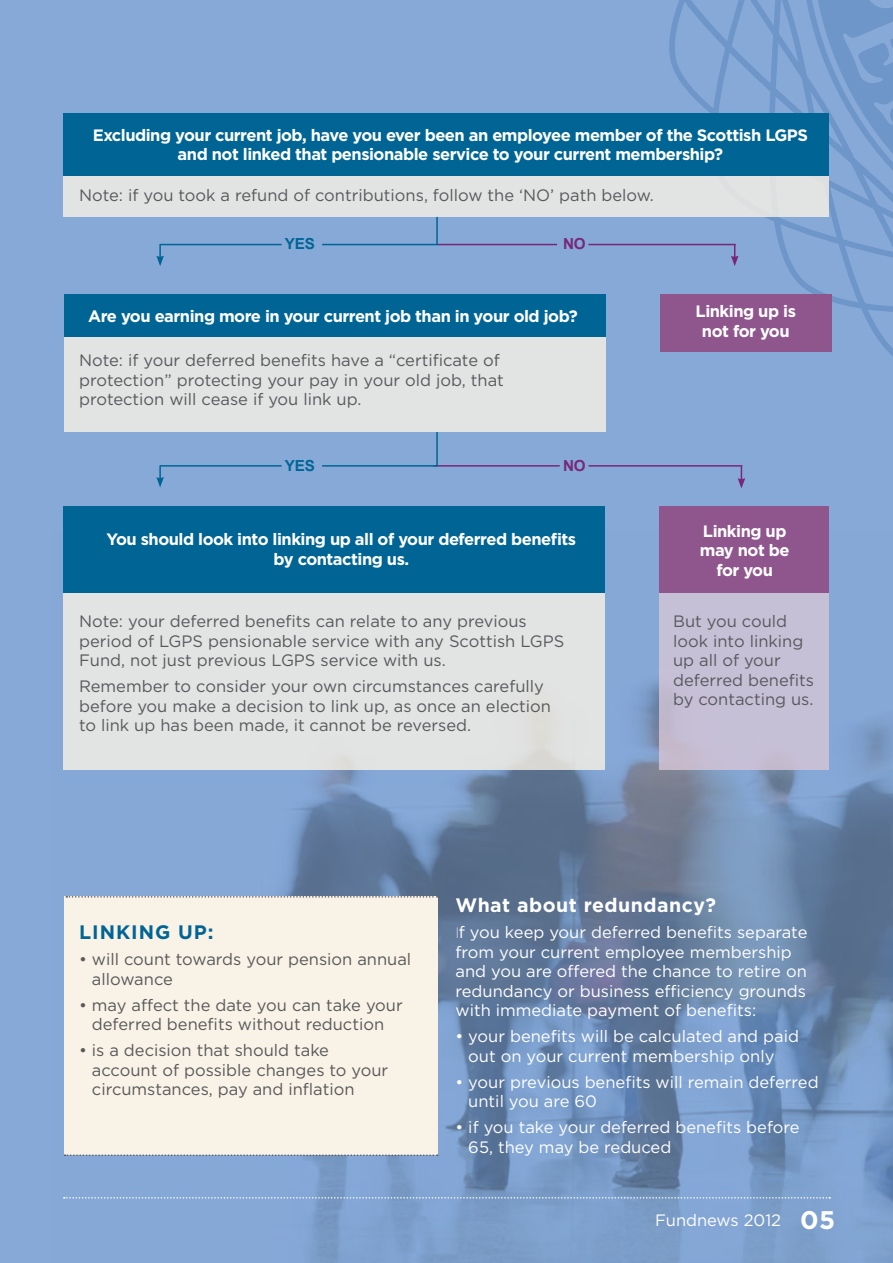
<style>
.page{position:relative;width:893px;height:1263px;background:#87a9d8}
.page>*{position:absolute;margin:0;border:0;box-sizing:border-box;transform-origin:0 0}
.t1{font:700 19.5px "Gotham";letter-spacing:.025em;color:#fff}
.t2{font:700 19.5px "Gotham";letter-spacing:.05em;color:#006594}
.t3{font:16.5px/19.5px "Gotham";color:#58595b}
.t4{font:16.5px/19.5px "Gotham";color:#fff}
.t5{font:700 16.5px/19.8px "Gotham";letter-spacing:-.03em;color:#fff;text-align:center}
.t6{font:700 15.3px "Arial";letter-spacing:-.01em;color:#006594}
.t7{font:700 15.3px "Arial";color:#782777}
.s1{font-weight:200;font-size:15.3px}
.s2{font-weight:700;font-size:25.5px}
</style>
<div class="page">
<img style="left:63px;top:531px;width:830px;height:732px">
<svg style="left:654px;top:0;width:239px;height:356px"></svg>
<svg style="left:64px;top:1197px;width:766px;height:1px"></svg>
<div style="left:660px;top:549px;width:169px;height:221px;background:#c6c0d7"></div>
<hr style="left:322px;top:244px;width:116px;height:1px;background:#006594">
<hr style="left:438px;top:244px;width:119px;height:1px;background:#782777">
<hr style="left:588px;top:244px;width:148px;height:1px;background:#782777">
<hr style="left:433px;top:465px;width:127px;height:2px;background:#782777">
<hr style="left:588px;top:465px;width:154px;height:2px;background:#782777">
<hr style="left:160px;top:244px;width:122px;height:1px;background:#006594">
<hr style="left:322px;top:465px;width:116px;height:2px;background:#006594">
<hr style="left:160px;top:465px;width:122px;height:2px;background:#006594">
<hr style="left:436px;top:216px;width:2px;height:28px;background:#006594">
<hr style="left:436px;top:432px;width:2px;height:34px;background:#006594">
<div style="left:64px;top:306px;width:542px;height:126px;background:#e2e3e3"></div>
<div style="left:64px;top:560px;width:541px;height:210px;background:#e2e3e3"></div>
<div style="left:64px;top:294px;width:542px;height:43px;background:#006594"></div>
<div style="left:64px;top:506px;width:541px;height:86px;background:#006594"></div>
<div style="left:660px;top:294px;width:171px;height:58px;background:#8f568d"></div>
<div style="left:660px;top:506px;width:169px;height:86px;background:#8f568d"></div>
<svg style="left:156px;top:244px;width:8px;height:22px"></svg>
<svg style="left:156px;top:465px;width:8px;height:22px"></svg>
<svg style="left:731px;top:244px;width:8px;height:22px"></svg>
<svg style="left:738px;top:466px;width:7px;height:22px"></svg>
<div style="left:64px;top:136px;width:765px;height:80px;background:#e2e3e3"></div>
<div style="left:64px;top:113px;width:765px;height:63px;background:#006594"></div>
<div style="left:64px;top:897px;width:373px;height:258px;background:#f9f2e6"></div>
<svg style="left:66px;top:896px;width:372px;height:1px"></svg>
<svg style="left:65px;top:1154px;width:373px;height:2px"></svg>
<p class="t5" style="left:93px;top:125px;width:717px">Excluding your current job, have you ever been an employee member of the Scottish LGPS and not linked that pensionable service to your current membership?</p>
<p class="t3" style="left:79px;top:185px;width:576px">Note: if you took a refund of contributions, follow the ‘NO’ path below.</p>
<p class="t6" style="left:285px;top:233px;width:32px">YES</p>
<p class="t7" style="left:563px;top:233px;width:24px">NO</p>
<p class="t5" style="left:88px;top:307px;width:491px">Are you earning more in your current job than in your old job?</p>
<p class="t3" style="left:79px;top:351px;width:426px">Note: if your deferred benefits have a “certificate of protection” protecting your pay in your old job, that protection will cease if you link up.</p>
<p class="t6" style="left:285px;top:455px;width:32px">YES</p>
<p class="t7" style="left:563px;top:455px;width:24px">NO</p>
<p class="t5" style="left:107px;top:529px;width:471px">You should look into linking up all of your deferred benefits by contacting us.</p>
<p class="t3" style="left:79px;top:611px;width:487px">Note: your deferred benefits can relate to any previous period of LGPS pensionable service with any Scottish LGPS<br>Fund, not just previous LGPS service with us.</p>
<p class="t3" style="left:79px;top:676px;width:473px">Remember to consider your own circumstances carefully before you make a decision to link up, as once an election to link up has been made, it cannot be reversed.</p>
<p class="t5" style="left:696px;top:301px;width:102px">Linking up is not for you</p>
<p class="t5" style="left:700px;top:521px;width:91px">Linking up may not be for you</p>
<p class="t3" style="left:673px;top:611px;width:143px">But you could look into linking up all of your deferred benefits by contacting us.</p>
<p class="t2" style="left:79px;top:921px;width:136px">LINKING UP:</p>
<p class="t3" style="left:92px;top:950px;width:321px;text-indent:-13px">• will count towards your pension annual allowance</p>
<p class="t3" style="left:79px;top:995px;width:325px;text-align:center">• may affect the date you can take your deferred benefits without reduction</p>
<p class="t3" style="left:92px;top:1040px;width:298px;text-indent:-13px">• is a decision that should take account of possible changes to your circumstances, pay and inflation</p>
<p class="t1" style="left:455px;top:894px;width:262px">What about redundancy?</p>
<p class="t4" style="left:455px;top:923px;width:353px"><span class="s1">I</span>f you keep your deferred benefits separate from your current employee membership and you are offered the chance to retire on redundancy or business efficiency grounds with immediate payment of benefits:</p>
<p class="t4" style="left:468px;top:1026px;width:332px;text-indent:-13px">• your benefits will be calculated and paid out on your current membership only</p>
<p class="t4" style="left:468px;top:1072px;width:352px;text-indent:-13px">• your previous benefits will remain deferred until you are 60</p>
<p class="t4" style="left:468px;top:1117px;width:333px;text-indent:-13px">• if you take your deferred benefits before<br>65, they may be reduced</p>
<p class="t4" style="left:655px;top:1210px;width:182px">Fundnews 2012 <span class="s2">05</span></p>
</div>
